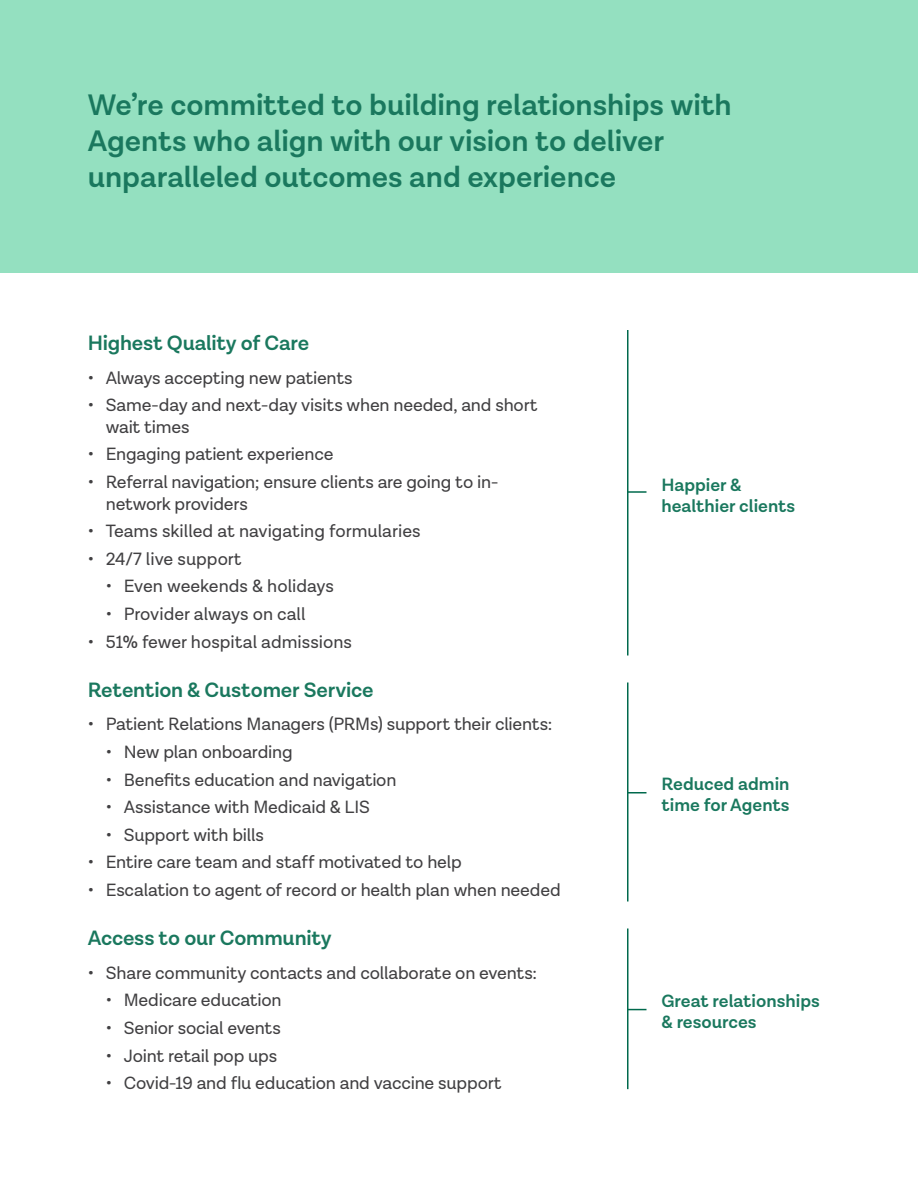
<style>
.page{position:relative;width:918px;height:1188px;background:#fff}
.page>*{position:absolute;margin:0;border:0;box-sizing:border-box;transform-origin:0 0}
.t1{font:600 30px/36px "Lota Grotesque Alt 1";letter-spacing:-.005em;color:#1a785e}
.t2{font:600 21px "Lota Grotesque Alt 1";letter-spacing:-.01em;color:#1a785e}
.t3{font:18px/21.6px "Lota Grotesque Alt 1";letter-spacing:-.01em;color:#414042}
.t4{font:600 18px/21.6px "Lota Grotesque Alt 1";color:#1a785e}
</style>
<div class="page">
<div style="left:0;top:0;width:918px;height:273px;background:#94e0c0"></div>
<hr style="left:627px;top:330px;width:1px;height:326px;background:#00694c">
<hr style="left:627px;top:928px;width:1px;height:161px;background:#00694c">
<hr style="left:627px;top:682px;width:1px;height:220px;background:#00694c">
<svg style="left:628px;top:491px;width:18px;height:2px"></svg>
<svg style="left:628px;top:1009px;width:18px;height:1px"></svg>
<svg style="left:628px;top:792px;width:18px;height:2px"></svg>
<h1 class="t1" style="left:88px;top:88px;width:646px">We’re committed to building relationships with<br>Agents who align with our vision to deliver unparalleled outcomes and experience</h1>
<p class="t2" style="left:88px;top:331px;width:223px">Highest Quality of Care</p>
<p class="t3" style="left:88px;top:367px;width:267px">• Always accepting new patients</p>
<p class="t3" style="left:106px;top:395px;width:434px;text-indent:-18px">• Same-day and next-day visits when needed, and short wait times</p>
<p class="t3" style="left:88px;top:444px;width:247px">• Engaging patient experience</p>
<p class="t3" style="left:106px;top:472px;width:395px;text-indent:-18px">• Referral navigation; ensure clients are going to in&shy;network providers</p>
<p class="t3" style="left:88px;top:521px;width:334px">• Teams skilled at navigating formularies</p>
<p class="t3" style="left:88px;top:548px;width:156px">• 24/7 live support</p>
<p class="t3" style="left:106px;top:576px;width:230px">• Even weekends &amp; holidays</p>
<p class="t3" style="left:106px;top:604px;width:201px">• Provider always on call</p>
<p class="t3" style="left:88px;top:631px;width:266px">• 51% fewer hospital admissions</p>
<p class="t2" style="left:88px;top:678px;width:288px">Retention &amp; Customer Service</p>
<p class="t3" style="left:88px;top:714px;width:466px">• Patient Relations Managers (PRMs) support their clients:</p>
<p class="t3" style="left:106px;top:742px;width:188px">• New plan onboarding</p>
<p class="t3" style="left:106px;top:769px;width:292px">• Benefits education and navigation</p>
<p class="t3" style="left:106px;top:797px;width:266px">• Assistance with Medicaid &amp; LIS</p>
<p class="t3" style="left:106px;top:824px;width:160px">• Support with bills</p>
<p class="t3" style="left:88px;top:852px;width:376px">• Entire care team and staff motivated to help</p>
<p class="t3" style="left:88px;top:880px;width:474px">• Escalation to agent of record or health plan when needed</p>
<p class="t2" style="left:88px;top:926px;width:245px">Access to our Community</p>
<p class="t3" style="left:88px;top:962px;width:451px">• Share community contacts and collaborate on events:</p>
<p class="t3" style="left:106px;top:990px;width:177px">• Medicare education</p>
<p class="t3" style="left:106px;top:1018px;width:177px">• Senior social events</p>
<p class="t3" style="left:106px;top:1045px;width:173px">• Joint retail pop ups</p>
<p class="t3" style="left:106px;top:1073px;width:398px">• Covid-19 and flu education and vaccine support</p>
<p class="t4" style="left:662px;top:474px;width:135px">Happier &amp; healthier clients</p>
<p class="t4" style="left:662px;top:773px;width:130px">Reduced admin time for Agents</p>
<p class="t4" style="left:662px;top:990px;width:160px">Great relationships &amp; resources</p>
</div>
